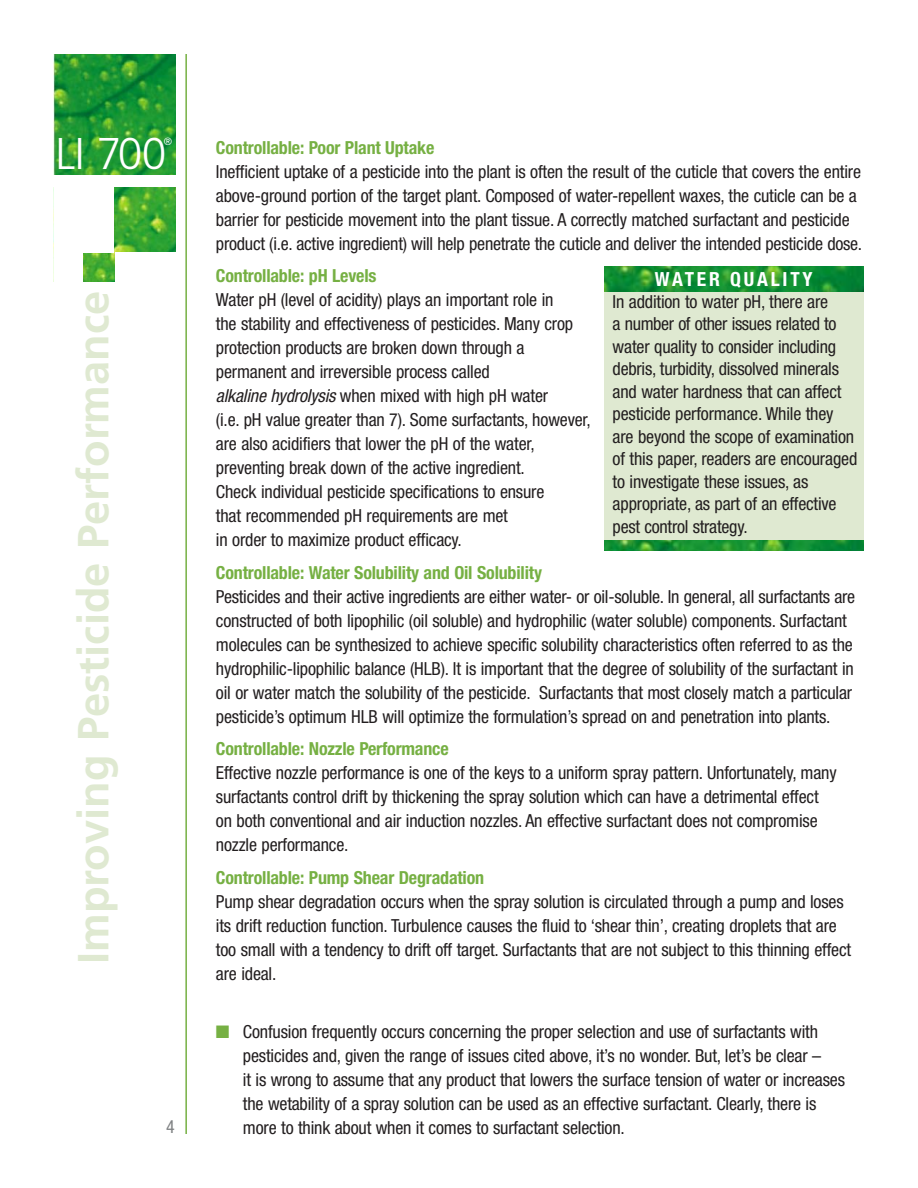
<style>
.page{position:relative;width:918px;height:1188px;background:#fff}
.page>*{position:absolute;margin:0;border:0;box-sizing:border-box;transform-origin:0 0}
.t1{font:300 44.4px "Frutiger";color:#fff}
.t2{font:700 43.5px "Frutiger";color:#dfe9d1}
.t3{font:700 condensed 19.5px "Helvetica Neue";letter-spacing:.145em;color:#fff}
.t4{font:condensed 18px/24px "Helvetica Neue";letter-spacing:-.01em;color:#231f20}
.t5{font:700 condensed 18px "Helvetica Neue";letter-spacing:-.01em;color:#76b043}
.t6{font:condensed 18px "Helvetica Neue";color:#808284}
.t7{font:300 10.5px "Frutiger";color:#fff}
.s1{font-style:italic}
.s2{color:#76b043}
</style>
<div class="page">
<img style="left:54px;top:54px;width:121px;height:228px">
<hr style="left:185px;top:54px;width:2px;height:1080px;background:#76b043">
<div style="left:40px;top:176px;width:137px;height:11px;background:#fff"></div>
<div style="left:54px;top:177px;width:60px;height:76px;background:#fff"></div>
<div style="left:115px;top:252px;width:62px;height:31px;background:#fff"></div>
<div style="left:54px;top:252px;width:28px;height:31px;background:#fff"></div>
<div style="left:604px;top:273px;width:260px;height:277px;background:#dfe9d1"></div>
<img style="left:604px;top:267px;width:260px;height:24px">
<img style="left:604px;top:540px;width:260px;height:11px">
<h1 class="t1" style="left:55px;top:136px;width:113px">LI 700</h1>
<p class="t7" style="left:164px;top:137px;width:10px">®</p>
<h2 class="t2" style="left:76px;top:964px;width:675px;rotate:-90deg">Improving Pesticide Performance</h2>
<p class="t6" style="left:166px;top:1120px;width:10px">4</p>
<p class="t5" style="left:216px;top:141px;width:220px">Controllable: Poor Plant Uptake</p>
<p class="t4" style="left:216px;top:161px;width:648px">Inefficient uptake of a pesticide into the plant is often the result of the cuticle that covers the entire above-ground portion of the target plant. Composed of water-repellent waxes, the cuticle can be a barrier for pesticide movement into the plant tissue. A correctly matched surfactant and pesticide product (i.e. active ingredient) will help penetrate the cuticle and deliver the intended pesticide dose.</p>
<p class="t5" style="left:216px;top:269px;width:162px">Controllable: pH Levels</p>
<p class="t4" style="left:216px;top:289px;width:376px">Water pH (level of acidity) plays an important role in<br>the stability and effectiveness of pesticides. Many crop protection products are broken down through a permanent and irreversible process called<br><span class="s1">alkaline hydrolysis</span>when mixed with high pH water<br>(i.e. pH value greater than 7). Some surfactants, however, are also acidifiers that lower the pH of the water, preventing break down of the active ingredient.<br>Check individual pesticide specifications to ensure<br>that recommended pH requirements are met<br>in order to maximize product efficacy.</p>
<p class="t5" style="left:216px;top:566px;width:328px">Controllable: Water Solubility and Oil Solubility</p>
<p class="t4" style="left:216px;top:586px;width:641px">Pesticides and their active ingredients are either water- or oil-soluble. In general, all surfactants are constructed of both lipophilic (oil soluble) and hydrophilic (water soluble) components. Surfactant molecules can be synthesized to achieve specific solubility characteristics often referred to as the hydrophilic-lipophilic balance (HLB). It is important that the degree of solubility of the surfactant in oil or water match the solubility of the pesticide. Surfactants that most closely match a particular pesticide’s optimum HLB will optimize the formulation’s spread on and penetration into plants.</p>
<p class="t5" style="left:216px;top:743px;width:234px">Controllable: Nozzle Performance</p>
<p class="t4" style="left:216px;top:763px;width:622px">Effective nozzle performance is one of the keys to a uniform spray pattern. Unfortunately, many surfactants control drift by thickening the spray solution which can have a detrimental effect on both conventional and air induction nozzles. An effective surfactant does not compromise nozzle performance.</p>
<p class="t5" style="left:216px;top:871px;width:270px">Controllable: Pump Shear Degradation</p>
<p class="t4" style="left:216px;top:891px;width:637px">Pump shear degradation occurs when the spray solution is circulated through a pump and loses its drift reduction function. Turbulence causes the fluid to ‘shear thin’, creating droplets that are too small with a tendency to drift off target. Surfactants that are not subject to this thinning effect are ideal.</p>
<p class="t3" style="left:655px;top:273px;width:159px">WATER QUALITY</p>
<p class="t4" style="left:613px;top:292px;width:246px;line-height:22.5px">In addition to water pH, there are<br>a number of other issues related to water quality to consider including debris, turbidity, dissolved minerals and water hardness that can affect pesticide performance. While they are beyond the scope of examination of this paper, readers are encouraged to investigate these issues, as appropriate, as part of an effective pest control strategy.</p>
<p class="t4" style="left:243px;top:1021px;width:604px;text-indent:-27px"><span class="s2">■</span> Confusion frequently occurs concerning the proper selection and use of surfactants with pesticides and, given the range of issues cited above, it’s no wonder. But, let’s be clear –<br>it is wrong to assume that any product that lowers the surface tension of water or increases the wetability of a spray solution can be used as an effective surfactant. Clearly, there is more to think about when it comes to surfactant selection.</p>
</div>
